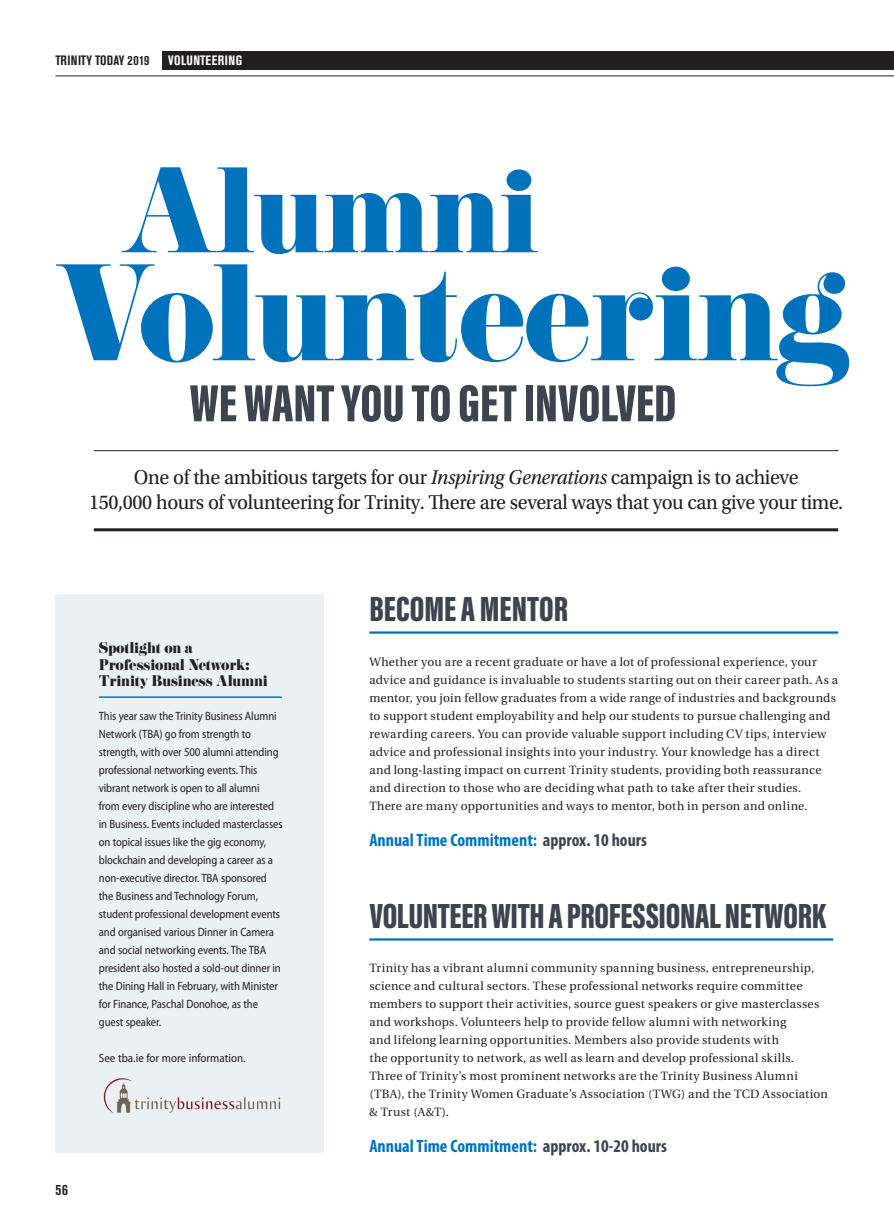
<style>
.page{position:relative;width:894px;height:1221px;background:#fff}
.page>*{position:absolute;margin:0;border:0;box-sizing:border-box;transform-origin:0 0}
.t1{font:120px "Eloquent JF Pro";letter-spacing:-.01em;color:#0072bc}
.t2{font:106.2px "Eloquent JF Pro";letter-spacing:-.01em;color:#0072bc}
.t3{font:900 53.85px "Acumin Pro Extra Cond";color:#3e444f}
.t4{font:900 36px "Acumin Pro Extra Cond";letter-spacing:-.01em;color:#3e444f}
.t5{font:21px/25.5px "Utopia Std";letter-spacing:-.02em;color:#231f20;text-align:center;scale:.96 1}
.t6{font:700 condensed 18px "Myriad Pro";color:#0072bc}
.t7{font:700 condensed 15px "Akzidenz Grotesk BE";color:#231f20}
.t8{font:13.5px/16.2px "Eloquent JF Pro";letter-spacing:-.01em;color:#231f20}
.t9{font:700 condensed 13.5px "Akzidenz Grotesk BE";letter-spacing:.01em;color:#231f20}
.t10{font:700 condensed 13.5px "Akzidenz Grotesk BE";letter-spacing:.035em;color:#fff}
.t11{font:12px/18px "Utopia";letter-spacing:.02em;color:#231f20}
.t12{font:semi-condensed 12px/18px "Myriad Pro";letter-spacing:-.01em;color:#231f20}
.s1{font-style:italic}
.s2{color:#3e444f}
</style>
<div class="page">
<svg style="left:893px;top:51px;width:1px;height:18px"></svg>
<div style="left:162px;top:51px;width:731px;height:18px;background:#231f20"></div>
<hr style="left:55px;top:75px;width:838px;height:1px;background:#231f20">
<div style="left:55px;top:594px;width:268px;height:558px;background:#ebf0f4"></div>
<hr style="left:99px;top:696px;width:183px;height:2px;background:#0072bc">
<hr style="left:94px;top:528px;width:744px;height:3px;background:#231f20">
<hr style="left:94px;top:450px;width:744px;height:1px;background:#231f20">
<hr style="left:369px;top:631px;width:469px;height:3px;background:#0072bc">
<hr style="left:369px;top:938px;width:463px;height:2px;background:#0072bc">
<img style="left:103px;top:1078px;width:178px;height:35px">
<p class="t9" style="left:55px;top:53px;width:95px">TRINITY TODAY 2019</p>
<p class="t10" style="left:168px;top:53px;width:75px">VOLUNTEERING</p>
<h2 class="t2" style="left:122px;top:153px;width:418px">Alumni</h2>
<h1 class="t1" style="left:55px;top:249px;width:796px">Volunteering</h1>
<h3 class="t3" style="left:189px;top:370px;width:488px">WE WANT YOU TO GET INVOLVED</h3>
<h3 class="t5" style="left:89px;top:464px;width:786px">One of the ambitious targets for our <span class="s1">Inspiring Generations</span> campaign is to achieve<br>150,000 hours of volunteering for Trinity. ere are several ways that you can give your time.</h3>
<p class="t8" style="left:99px;top:640px;width:170px">Spotlight on a<br>Professional Network:<br>Trinity Business Alumni</p>
<p class="t12" style="left:99px;top:707px;width:185px">This year saw the Trinity Business Alumni Network (TBA) go from strength to strength, with over 500 alumni attending professional networking events. This vibrant network is open to all alumni from every discipline who are interested in Business. Events included masterclasses on topical issues like the gig economy, blockchain and developing a career as a non-executive director. TBA sponsored the Business and Technology Forum, student professional development events and organised various Dinner in Camera and social networking events. The TBA president also hosted a sold-out dinner in the Dining Hall in February, with Minister for Finance, Paschal Donohoe, as the guest speaker.</p>
<p class="t12" style="left:99px;top:1049px;width:148px">See tba.ie for more information.</p>
<p class="t7" style="left:55px;top:1181px;width:14px">56</p>
<h3 class="t4" style="left:369px;top:586px;width:200px">BECOME A MENTOR</h3>
<p class="t11" style="left:369px;top:653px;width:470px">Whether you are a recent graduate or have a lot of professional experience, your advice and guidance is invaluable to students starting out on their career path. As a mentor, you join fellow graduates from a wide range of industries and backgrounds to support student employability and help our students to pursue challenging and rewarding careers. You can provide valuable support including CV tips, interview advice and professional insights into your industry. Your knowledge has a direct and long-lasting impact on current Trinity students, providing both reassurance and direction to those who are deciding what path to take after their studies.<br>There are many opportunities and ways to mentor, both in person and online.</p>
<h3 class="t6" style="left:369px;top:829px;width:279px">Annual Time Commitment: <span class="s2">approx. 10 hours</span></h3>
<h3 class="t4" style="left:369px;top:893px;width:458px">VOLUNTEER WITH A PROFESSIONAL NETWORK</h3>
<p class="t11" style="left:369px;top:959px;width:460px">Trinity has a vibrant alumni community spanning business, entrepreneurship, science and cultural sectors. These professional networks require committee members to support their activities, source guest speakers or give masterclasses and workshops. Volunteers help to provide fellow alumni with networking<br>and lifelong learning opportunities. Members also provide students with<br>the opportunity to network, as well as learn and develop professional skills.<br>Three of Trinity’s most prominent networks are the Trinity Business Alumni (TBA), the Trinity Women Graduate’s Association (TWG) and the TCD Association &amp; Trust (A&amp;T).</p>
<h3 class="t6" style="left:369px;top:1135px;width:299px">Annual Time Commitment: <span class="s2">approx. 10-20 hours</span></h3>
</div>
